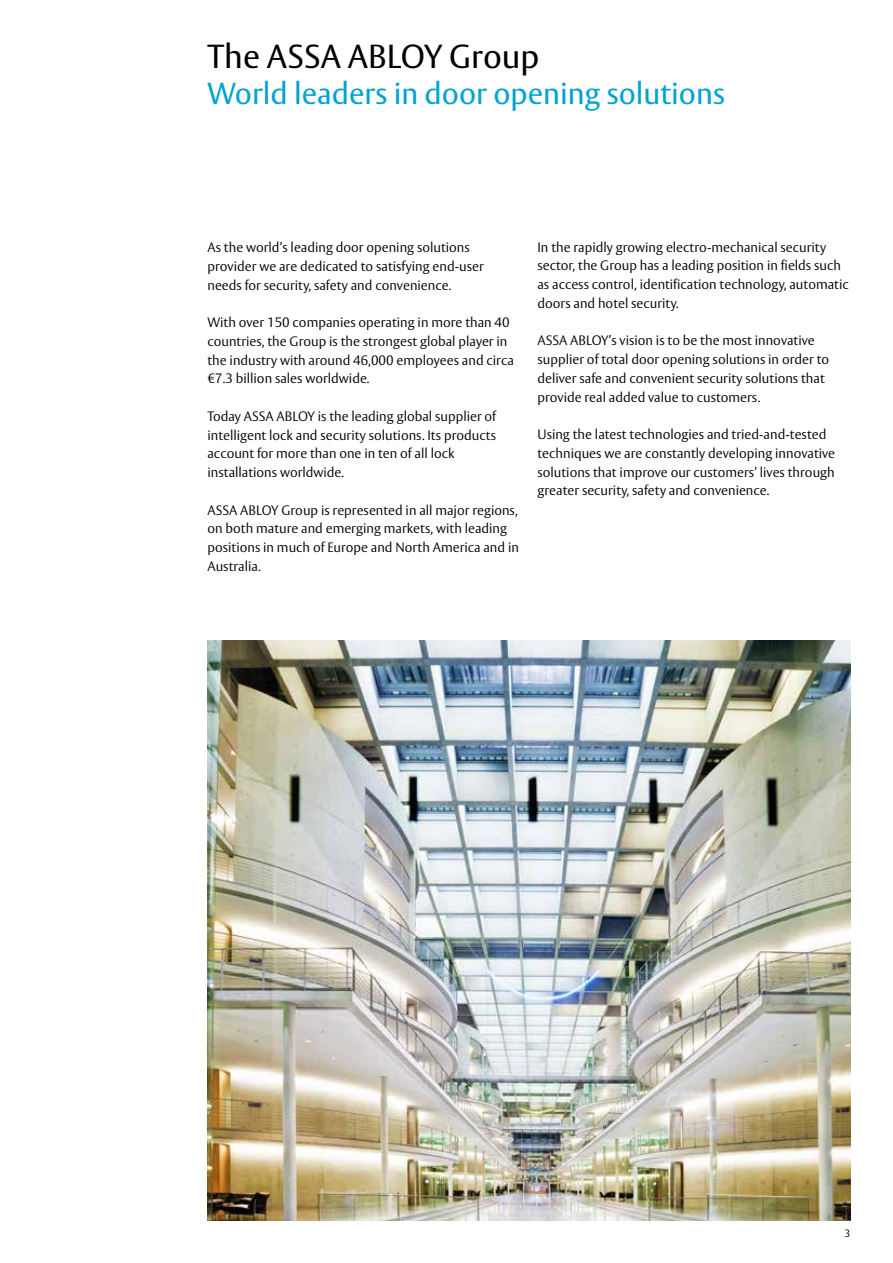
<style>
.page{position:relative;width:893px;height:1263px;background:#fff}
.page>*{position:absolute;margin:0;border:0;box-sizing:border-box;transform-origin:0 0}
.t1{font:33px "ASSA Vesta";color:#000}
.t2{font:30px "ASSA Vesta";color:#00a3d2}
.t3{font:300 13.5px/18.8px "ASSA Vesta";color:#000}
.t4{font:300 10.5px "ASSA Vesta";color:#000}
</style>
<div class="page">
<img style="left:207px;top:640px;width:643px;height:580px">
<h1 class="t1" style="left:207px;top:37px;width:334px">The ASSA ABLOY Group</h1>
<h2 class="t2" style="left:207px;top:75px;width:519px">World leaders in door opening solutions</h2>
<p class="t3" style="left:207px;top:239px;width:278px">As the world’s leading door opening solutions provider we are dedicated to satisfying end-user needs for security, safety and convenience.</p>
<p class="t3" style="left:207px;top:314px;width:308px">With over 150 companies operating in more than 40 countries, the Group is the strongest global player in the industry with around 46,000 employees and circa €7.3 billion sales worldwide.</p>
<p class="t3" style="left:207px;top:407px;width:290px">Today ASSA ABLOY is the leading global supplier of intelligent lock and security solutions. Its products account for more than one in ten of all lock installations worldwide.</p>
<p class="t3" style="left:207px;top:501px;width:313px">ASSA ABLOY Group is represented in all major regions, on both mature and emerging markets, with leading positions in much of Europe and North America and in Australia.</p>
<p class="t3" style="left:537px;top:238px;width:313px">In the rapidly growing electro-mechanical security sector, the Group has a leading position in fields such as access control, identification technology, automatic doors and hotel security.</p>
<p class="t3" style="left:537px;top:332px;width:293px">ASSA ABLOY’s vision is to be the most innovative supplier of total door opening solutions in order to deliver safe and convenient security solutions that provide real added value to customers.</p>
<p class="t3" style="left:537px;top:426px;width:299px">Using the latest technologies and tried-and-tested techniques we are constantly developing innovative solutions that improve our customers’ lives through greater security, safety and convenience.</p>
<p class="t4" style="left:845px;top:1227px;width:7px">3</p>
</div>
